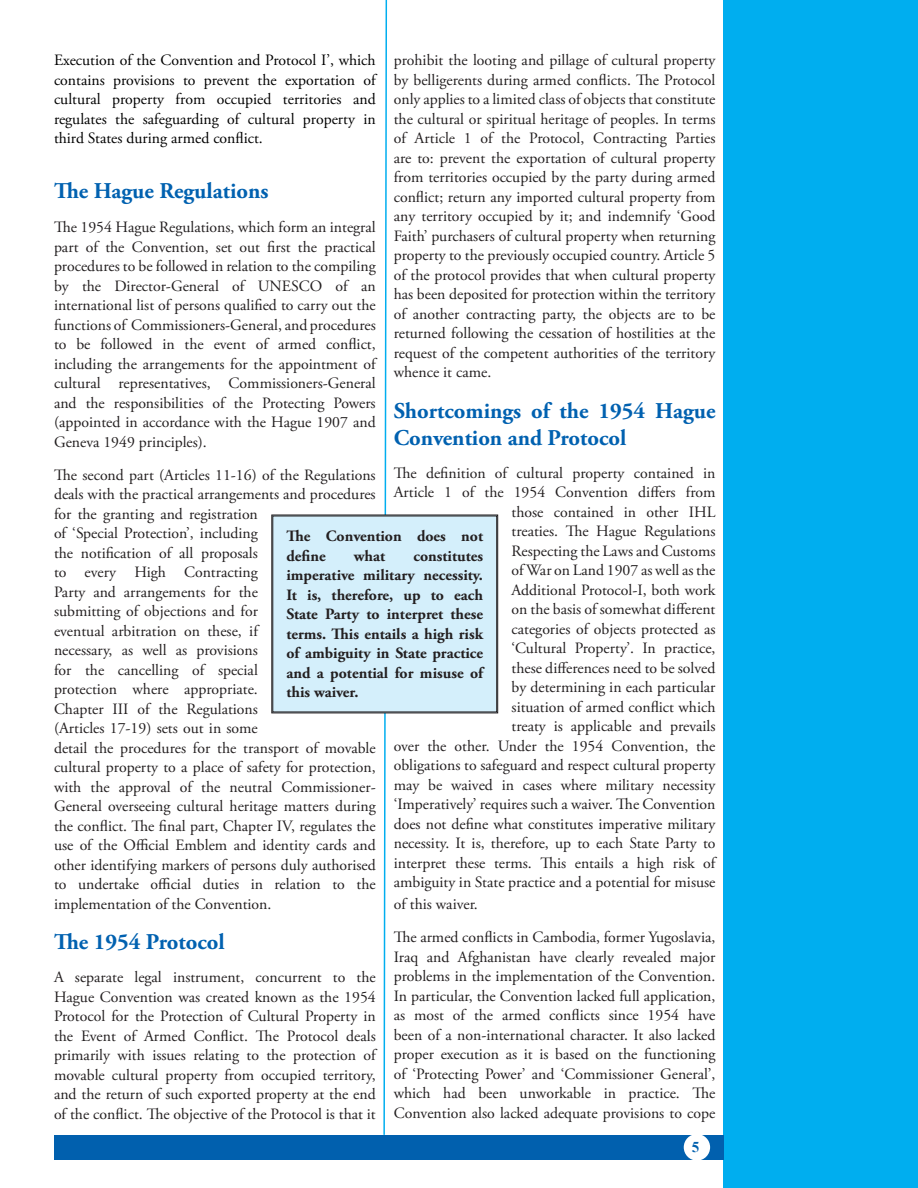
<style>
.page{position:relative;width:918px;height:1188px;background:#fff}
.page>*{position:absolute;margin:0;border:0;box-sizing:border-box;transform-origin:0 0}
.BT{font:700 22.5px/27px "Adobe Garamond Pro";color:#0161b0}
.Heading_2{font:700 22.5px "Adobe Garamond Pro";color:#0161b0}
.BT-2{font:15.75px/19.5px "Adobe Garamond Pro";color:#231f20;text-align:justify}
.BT-3{font:700 15.75px/19.5px "Adobe Garamond Pro";color:#231f20}
.BT-4{font:15.75px/19.5px "Adobe Garamond Pro";color:#000;text-align:justify}
.t1{font:700 15px "Times New Roman";color:#0160ae}
</style>
<div class="page">
<div style="left:724px;top:0;width:194px;height:1188px;background:#00aeef"></div>
<div style="left:54px;top:1135px;width:670px;height:24px;background:#0160ae"></div>
<div style="left:684px;top:1134px;width:26px;height:27px;background:#fff;border-radius:50%"></div>
<svg style="left:383px;top:0;width:5px;height:1135px"></svg>
<div style="left:271px;top:514px;width:227px;height:200px;background:#d4effb"></div>
<p class="BT-4" style="left:54px;top:51px;width:323px">Execution of the Convention and Protocol I’, which contains provisions to prevent the exportation of cultural property from occupied territories and regulates the safeguarding of cultural property in third States during armed conflict.</p>
<p class="Heading_2" style="left:54px;top:178px;width:216px">The Hague Regulations</p>
<p class="BT-2" style="left:54px;top:218px;width:323px">The 1954 Hague Regulations, which form an integral part of the Convention, set out first the practical procedures to be followed in relation to the compiling by the Director-General of UNESCO of an international list of persons qualified to carry out the functions of Commissioners-General, and procedures to be followed in the event of armed conflict, including the arrangements for the appointment of cultural representatives, Commissioners-General and the responsibilities of the Protecting Powers (appointed in accordance with the Hague 1907 and Geneva 1949 principles).</p>
<p class="BT-2" style="left:54px;top:466px;width:323px;text-align:left">The second part (Articles 11-16) of the Regulations deals with the practical arrangements and procedures for the granting and registration<br>of ‘Special Protection’, including<br>the notification of all proposals<br>to every High Contracting<br>Party and arrangements for the<br>submitting of objections and for<br>eventual arbitration on these, if<br>necessary, as well as provisions<br>for the cancelling of special<br>protection where appropriate.<br>Chapter III of the Regulations<br>(Articles 17-19) sets out in some<br>detail the procedures for the transport of movable cultural property to a place of safety for protection, with the approval of the neutral Commissioner-General overseeing cultural heritage matters during the conflict. The final part, Chapter IV, regulates the use of the Official Emblem and identity cards and other identifying markers of persons duly authorised to undertake official duties in relation to the implementation of the Convention.</p>
<p class="BT" style="left:54px;top:929px;width:172px">The 1954 Protocol</p>
<p class="BT-2" style="left:54px;top:968px;width:323px">A separate legal instrument, concurrent to the Hague Convention was created known as the 1954<br>Protocol for the Protection of Cultural Property in the Event of Armed Conflict. The Protocol deals primarily with issues relating to the protection of movable cultural property from occupied territory, and the return of such exported property at the end of the conflict. The objective of the Protocol is that it</p>
<p class="BT-2" style="left:394px;top:51px;width:323px">prohibit the looting and pillage of cultural property by belligerents during armed conflicts. The Protocol only applies to a limited class of objects that constitute the cultural or spiritual heritage of peoples. In terms of Article 1 of the Protocol, Contracting Parties are to: prevent the exportation of cultural property from territories occupied by the party during armed conflict; return any imported cultural property from any territory occupied by it; and indemnify ‘Good Faith’ purchasers of cultural property when returning property to the previously occupied country. Article 5 of the protocol provides that when cultural property has been deposited for protection within the territory of another contracting party, the objects are to be returned following the cessation of hostilities at the request of the competent authorities of the territory whence it came.</p>
<p class="BT" style="left:394px;top:398px;width:323px">Shortcomings of the 1954 Hague<br>Convention and Protocol</p>
<p class="BT-2" style="left:394px;top:464px;width:323px;text-align:right">The definition of cultural property contained in Article 1 of the 1954 Convention differs from those contained in other IHL<br>treaties. The Hague Regulations<br>Respecting the Laws and Customs<br>of War on Land 1907 as well as the<br>Additional Protocol-I, both work<br>on the basis of somewhat different<br>categories of objects protected as<br>‘Cultural Property’. In practice,<br>these differences need to be solved<br>by determining in each particular<br>situation of armed conflict which<br>treaty is applicable and prevails<br>over the other. Under the 1954 Convention, the obligations to safeguard and respect cultural property may be waived in cases where military necessity ‘Imperatively’ requires such a waiver. The Convention does not define what constitutes imperative military necessity. It is, therefore, up to each State Party to interpret these terms. This entails a high risk of ambiguity in State practice and a potential for misuse</p>
<p class="BT-2" style="left:394px;top:895px;width:86px">of this waiver.</p>
<p class="BT-2" style="left:394px;top:928px;width:323px">The armed conflicts in Cambodia, former Yugoslavia, Iraq and Afghanistan have clearly revealed major problems in the implementation of the Convention.<br>In particular, the Convention lacked full application, as most of the armed conflicts since 1954 have been of a non-international character. It also lacked proper execution as it is based on the functioning of ‘Protecting Power’ and ‘Commissioner General’, which had been unworkable in practice. The Convention also lacked adequate provisions to cope</p>
<p class="BT-3" style="left:286px;top:527px;width:198px">The Convention does not define</p>
<p class="BT-3" style="left:354px;top:546px;width:33px">what</p>
<p class="BT-3" style="left:286px;top:546px;width:198px;text-align:justify;text-indent:127px">constitutes imperative military necessity.<br>It is, therefore, up to each State Party to interpret these terms. This entails a high risk of ambiguity in State practice and a potential for misuse of this waiver.</p>
<p class="t1" style="left:692px;top:1136px;width:9px">5</p>
</div>
